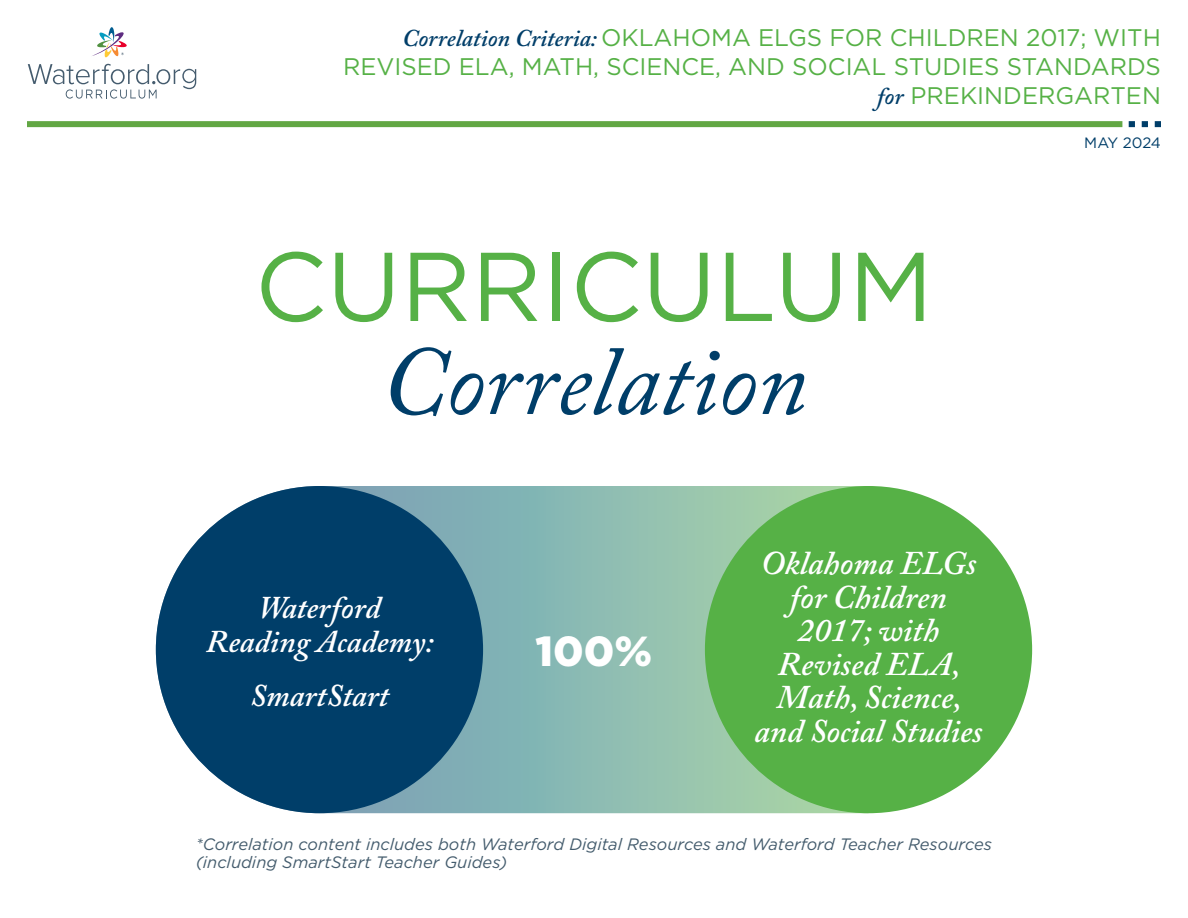
<style>
.page{position:relative;width:1188px;height:918px;background:#fff}
.page>*{position:absolute;margin:0;border:0;box-sizing:border-box;transform-origin:0 0}
.t1{font:italic 97.5px "Adobe Caslon Pro";color:#003e69}
.t2{font:97.5px "Gotham";color:#56b146}
.t3{font:900 42px "Gotham";color:#fff}
.t4{font:italic 600 33px/33.6px "Adobe Caslon Pro";color:#fff;text-align:center}
.t5{font:italic 600 31.5px/33.6px "Adobe Caslon Pro";color:#fff;text-align:center}
.t6{font:24px/28.8px "Gotham";color:#56b146;text-align:right}
.t7{font:italic 16.5px/18px "Gotham";color:#445c6d}
.t8{font:15px "Gotham";letter-spacing:-.01em;color:#003e69}
.s1{font-family:"Adobe Caslon Pro";font-weight:600;font-style:italic;color:#003e69}
</style>
<div class="page">
<svg style="left:156px;top:486px;width:700px;height:327px"></svg>
<div style="left:156px;top:486px;width:327px;height:327px;background:#003e69;border-radius:50%"></div>
<div style="left:705px;top:486px;width:327px;height:327px;background:#56b146;border-radius:50%"></div>
<div style="left:27px;top:121px;width:1095px;height:6px;background:#62a744"></div>
<svg style="left:1129px;top:121px;width:6px;height:6px"></svg>
<svg style="left:1142px;top:121px;width:6px;height:6px"></svg>
<svg style="left:1155px;top:121px;width:6px;height:6px"></svg>
<svg style="left:28px;top:64px;width:168px;height:35px"></svg>
<svg style="left:92px;top:27px;width:35px;height:31px"></svg>
<p class="t6" style="left:343px;top:23px;width:819px"><span class="s1">Correlation Criteria:</span> OKLAHOMA ELGS FOR CHILDREN 2017; WITH<br>REVISED ELA, MATH, SCIENCE, AND SOCIAL STUDIES STANDARDS <span class="s1">for</span> PREKINDERGARTEN</p>
<h1 class="t2" style="left:255px;top:224px;width:680px">CURRICULUM</h1>
<h1 class="t1" style="left:381px;top:323px;width:428px">Correlation</h1>
<h3 class="t5" style="left:206px;top:591px;width:229px">Waterford<br>Reading Academy:</h3>
<h3 class="t5" style="left:250px;top:678px;width:140px">SmartStart</h3>
<h2 class="t3" style="left:536px;top:623px;width:118px">100%</h2>
<h3 class="t4" style="left:754px;top:546px;width:230px">Oklahoma ELGs for Children<br>2017; with<br>Revised ELA,<br>Math, Science, and Social Studies</h3>
<p class="t7" style="left:196px;top:835px;width:798px">*Correlation content includes both Waterford Digital Resources and Waterford Teacher Resources (including SmartStart Teacher Guides)</p>
<p class="t8" style="left:1084px;top:133px;width:78px">MAY 2024</p>
</div>
